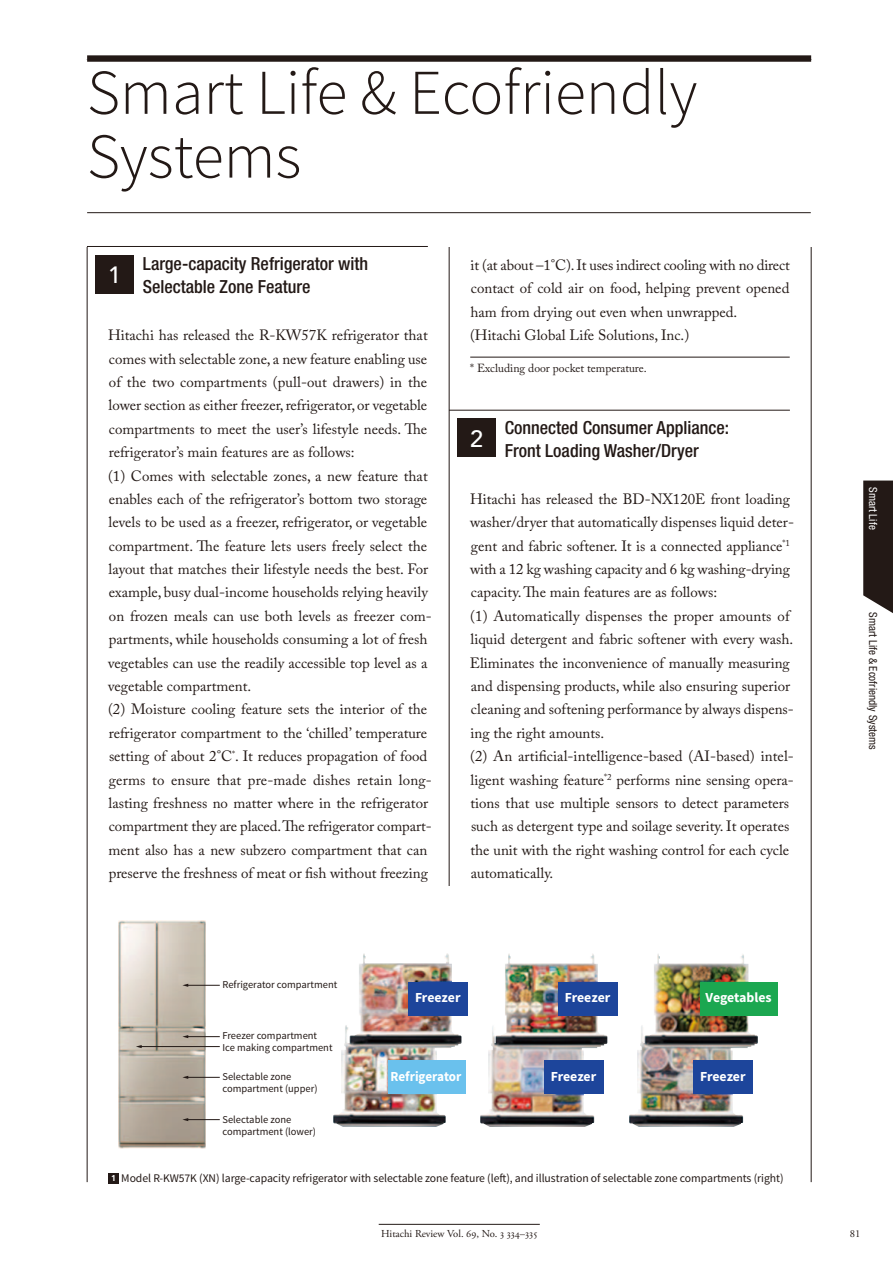
<style>
.page{position:relative;width:893px;height:1263px;background:#fff}
.page>*{position:absolute;margin:0;border:0;box-sizing:border-box;transform-origin:0 0}
.t1{font:300 63.75px/63.8px "Source Sans Pro";color:#231916}
.t2{font:500 23.4px "Avenir LT Std";color:#fff}
.t3{font:500 condensed 18px/23.4px "Helvetica Neue LT Std";color:#231916}
.t4{font:14.85px/23.4px "Adobe Caslon Pro";color:#231916}
.t5{font:700 13.8px "Source Sans Pro";letter-spacing:-.005em;color:#fff}
.t6{font:700 13.8px "Source Sans Pro";letter-spacing:-.005em;color:#fff;scale:.95 1}
.t7{font:11.7px "Source Sans Pro";letter-spacing:-.005em;color:#231916}
.t8{font:11.7px "Adobe Caslon Pro";color:#231916}
.t9{font:condensed 11.1px "Helvetica Neue LT Std";color:#231916}
.t10{font:condensed 11.1px "Helvetica Neue LT Std";color:#fff}
.t11{font:10.65px "Adobe Garamond Pro";color:#231916}
.t12{font:10.5px/12px "Source Sans Pro";color:#231916}
.s1{font-family:"Frutiger LT Std";font-weight:700;font-size:8.55px;color:#fff}
</style>
<div class="page">
<hr style="left:87px;top:60px;width:1px;height:1122px;background:#231916">
<hr style="left:449px;top:60px;width:1px;height:1122px;background:#231916">
<hr style="left:811px;top:60px;width:1px;height:1122px;background:#231916">
<svg style="left:863px;top:481px;width:29px;height:132px;background:#332a27"></svg>
<div style="left:79px;top:60px;width:29px;height:187px;background:#fff"></div>
<div style="left:790px;top:60px;width:30px;height:187px;background:#fff"></div>
<div style="left:87px;top:55px;width:724px;height:7px;background:#231916"></div>
<hr style="left:87px;top:212px;width:724px;height:1px;background:#231916">
<hr style="left:379px;top:1224px;width:161px;height:1px;background:#231916">
<hr style="left:87px;top:246px;width:341px;height:1px;background:#231916">
<div style="left:96px;top:255px;width:38px;height:38px;background:#231916"></div>
<hr style="left:449px;top:410px;width:341px;height:1px;background:#231916">
<div style="left:458px;top:419px;width:38px;height:38px;background:#231916"></div>
<hr style="left:470px;top:357px;width:320px;height:1px;background:#231916">
<div style="left:439px;top:887px;width:21px;height:295px;background:#fff"></div>
<img style="left:118px;top:921px;width:88px;height:227px">
<img style="left:333px;top:953px;width:128px;height:174px">
<img style="left:480px;top:953px;width:127px;height:174px">
<img style="left:629px;top:954px;width:129px;height:173px">
<div style="left:408px;top:982px;width:59px;height:33px;background:#1d459b"></div>
<div style="left:558px;top:982px;width:59px;height:33px;background:#1d459b"></div>
<div style="left:700px;top:982px;width:77px;height:33px;background:#1ba750"></div>
<div style="left:544px;top:1060px;width:59px;height:34px;background:#1d459b"></div>
<div style="left:693px;top:1060px;width:59px;height:34px;background:#1d459b"></div>
<div style="left:388px;top:1060px;width:77px;height:34px;background:#6ac1ed"></div>
<hr style="left:187px;top:985px;width:33px;height:1px;background:#231916">
<svg style="left:182px;top:984px;width:6px;height:3px"></svg>
<hr style="left:187px;top:1036px;width:33px;height:1px;background:#231916">
<svg style="left:182px;top:1035px;width:6px;height:3px"></svg>
<hr style="left:187px;top:1077px;width:33px;height:1px;background:#231916">
<svg style="left:182px;top:1076px;width:6px;height:3px"></svg>
<hr style="left:187px;top:1119px;width:33px;height:1px;background:#231916">
<svg style="left:182px;top:1118px;width:6px;height:3px"></svg>
<hr style="left:141px;top:1046px;width:79px;height:1px;background:#231916">
<svg style="left:136px;top:1045px;width:6px;height:3px"></svg>
<div style="left:108px;top:1173px;width:11px;height:11px;background:#231916"></div>
<h1 class="t1" style="left:87px;top:60px;width:612px">Smart Life &amp; Ecofriendly<br>Systems</h1>
<p class="t3" style="left:143px;top:254px;width:227px">Large-capacity Refrigerator with<br>Selectable Zone Feature</p>
<p class="t4" style="left:108px;top:325px;width:325px">Hitachi has released the R-KW57K refrigerator that comes with selectable zone, a new feature enabling use of the two compartments (pull-out drawers) in the lower section as either freezer, refrigerator, or vegetable compartments to meet the user’s lifestyle needs. The refrigerator’s main features are as follows:<br>(1) Comes with selectable zones, a new feature that enables each of the refrigerator’s bottom two storage levels to be used as a freezer, refrigerator, or vegetable compartment. The feature lets users freely select the layout that matches their lifestyle needs the best. For example, busy dual-income households relying heavily on frozen meals can use both levels as freezer com&shy;partments, while households consuming a lot of fresh vegetables can use the readily accessible top level as a vegetable compartment.<br>(2) Moisture cooling feature sets the interior of the refrigerator compartment to the ‘chilled’ temperature setting of about 2°C<sup>*</sup>. It reduces propagation of food germs to ensure that pre-made dishes retain long&shy;lasting freshness no matter where in the refrigerator compartment they are placed. The refrigerator compart&shy;ment also has a new subzero compartment that can preserve the freshness of meat or fish without freezing</p>
<h2 class="t2" style="left:108px;top:261px;width:15px">1</h2>
<p class="t4" style="left:470px;top:255px;width:321px">it (at about –1°C). It uses indirect cooling with no direct contact of cold air on food, helping prevent opened ham from drying out even when unwrapped. (Hitachi Global Life Solutions, Inc.)</p>
<p class="t8" style="left:470px;top:364px;width:178px">* Excluding door pocket temperature.</p>
<p class="t3" style="left:505px;top:417px;width:226px">Connected Consumer Appliance:<br>Front Loading Washer/Dryer</p>
<p class="t4" style="left:470px;top:489px;width:326px">Hitachi has released the BD-NX120E front loading washer/dryer that automatically dispenses liquid deter&shy;gent and fabric softener. It is a connected appliance<sup>*1 </sup>with a 12 kg washing capacity and 6 kg washing-drying capacity. The main features are as follows:<br>(1) Automatically dispenses the proper amounts of liquid detergent and fabric softener with every wash.<br>Eliminates the inconvenience of manually measuring and dispensing products, while also ensuring superior cleaning and softening performance by always dispens&shy;ing the right amounts.<br>(2) An artificial-intelligence-based (AI-based) intel&shy;ligent washing feature<sup>*2</sup> performs nine sensing opera&shy;tions that use multiple sensors to detect parameters such as detergent type and soilage severity. It operates the unit with the right washing control for each cycle automatically.</p>
<h2 class="t2" style="left:470px;top:425px;width:15px">2</h2>
<p class="t12" style="left:222px;top:979px;width:116px">Refrigerator compartment</p>
<p class="t12" style="left:222px;top:1029px;width:112px">Freezer compartment<br>Ice making compartment</p>
<p class="t12" style="left:222px;top:1071px;width:97px">Selectable zone compartment (upper)</p>
<p class="t12" style="left:222px;top:1113px;width:95px">Selectable zone compartment (lower)</p>
<p class="t5" style="left:415px;top:990px;width:47px">Freezer</p>
<p class="t5" style="left:565px;top:990px;width:47px">Freezer</p>
<p class="t5" style="left:705px;top:990px;width:68px">Vegetables</p>
<p class="t6" style="left:391px;top:1068px;width:76px">Refrigerator</p>
<p class="t5" style="left:551px;top:1068px;width:47px">Freezer</p>
<p class="t5" style="left:700px;top:1068px;width:47px">Freezer</p>
<p class="t7" style="left:111px;top:1174px;width:674px"><span class="s1">1</span> Model R-KW57K (XN) large-capacity refrigerator with selectable zone feature (left), and illustration of selectable zone compartments (right)</p>
<p class="t10" style="left:879px;top:487px;width:44px;rotate:90deg">Smart Life</p>
<p class="t9" style="left:879px;top:612px;width:139px;rotate:90deg">Smart Life &amp; Ecofriendly Systems</p>
<p class="t11" style="left:381px;top:1228px;width:158px">Hitachi Review Vol. 69, No. 3 334–335</p>
<p class="t11" style="left:850px;top:1228px;width:12px">81</p>
</div>
